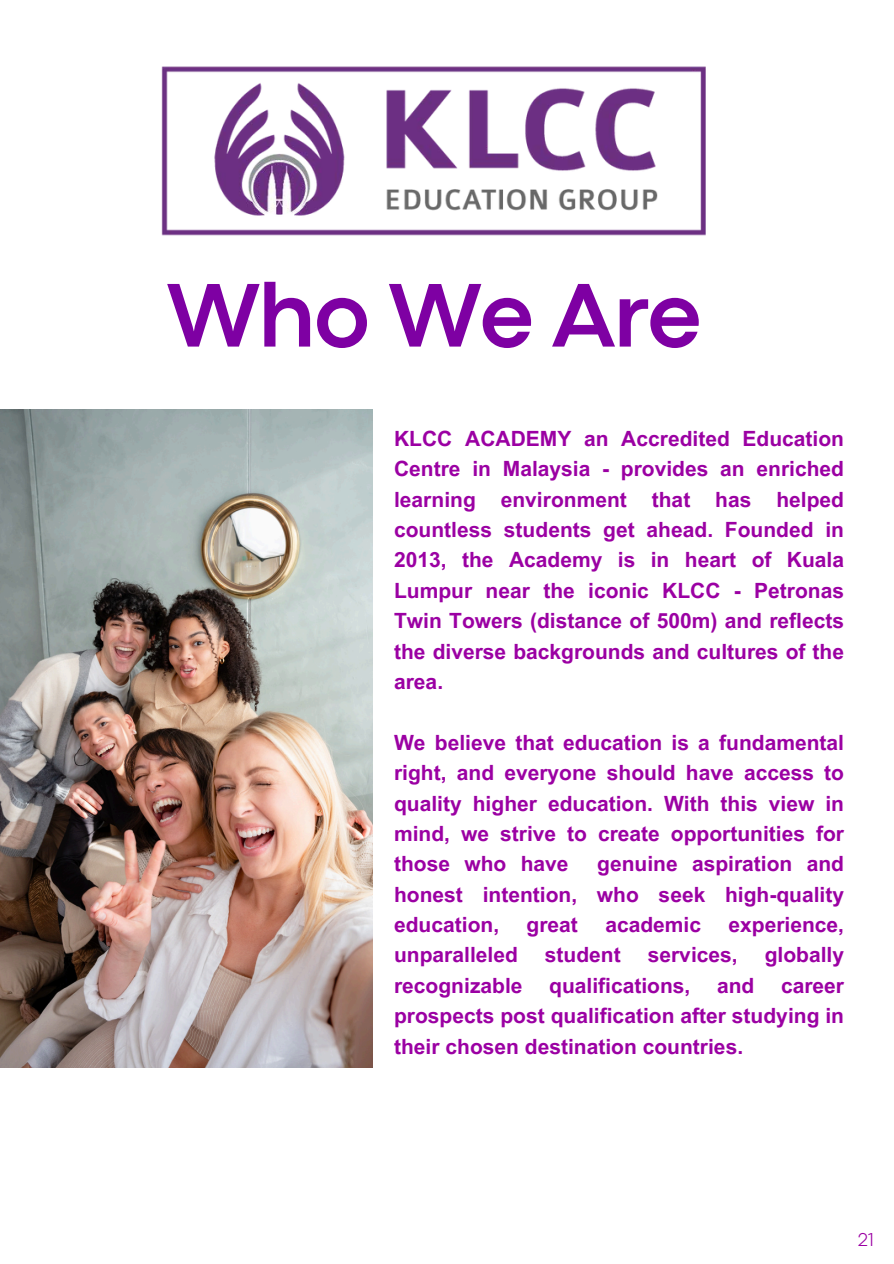
<style>
.page{position:relative;width:894px;height:1264px;background:#fff}
.page>*{position:absolute;margin:0;border:0;box-sizing:border-box;transform-origin:0 0}
.t1{font:700 94.2px "Codec Pro";letter-spacing:-.025em;color:#7e00a3}
.t2{font:700 21px/30.3px "Arial MT Pro";color:#9b00a3;text-align:justify}
.t3{font:300 19.5px "Codec Pro";color:#9b00a3}
</style>
<div class="page">
<img style="left:0;top:409px;width:372px;height:658px">
<img style="left:161px;top:66px;width:545px;height:170px">
<p class="t1" style="left:166px;top:282px;width:536px">Who We Are</p>
<p class="t2" style="left:394px;top:426px;width:451px">KLCC ACADEMY an Accredited Education Centre in Malaysia - provides an enriched learning environment that has helped countless students get ahead. Founded in 2013, the Academy is in heart of Kuala Lumpur near the iconic KLCC - Petronas Twin Towers (distance of 500m) and reflects the diverse backgrounds and cultures of the area.</p>
<p class="t2" style="left:394px;top:729px;width:451px">We believe that education is a fundamental right, and everyone should have access to quality higher education. With this view in mind, we strive to create opportunities for those who have</p>
<p class="t2" style="left:394px;top:851px;width:451px;text-indent:203px">genuine aspiration and honest intention, who seek high-quality education,</p>
<p class="t2" style="left:526px;top:912px;width:53px">great</p>
<p class="t2" style="left:605px;top:912px;width:97px">academic</p>
<p class="t2" style="left:728px;top:912px;width:117px">experience,</p>
<p class="t2" style="left:394px;top:942px;width:125px">unparalleled</p>
<p class="t2" style="left:544px;top:942px;width:77px">student</p>
<p class="t2" style="left:647px;top:942px;width:91px">services,</p>
<p class="t2" style="left:764px;top:942px;width:81px">globally</p>
<p class="t2" style="left:394px;top:972px;width:130px">recognizable</p>
<p class="t2" style="left:549px;top:972px;width:143px">qualifications,</p>
<p class="t2" style="left:716px;top:972px;width:39px">and</p>
<p class="t2" style="left:394px;top:972px;width:451px;text-indent:387px">career prospects post qualification after studying in their chosen destination countries.</p>
<p class="t3" style="left:857px;top:1232px;width:18px">21</p>
</div>
